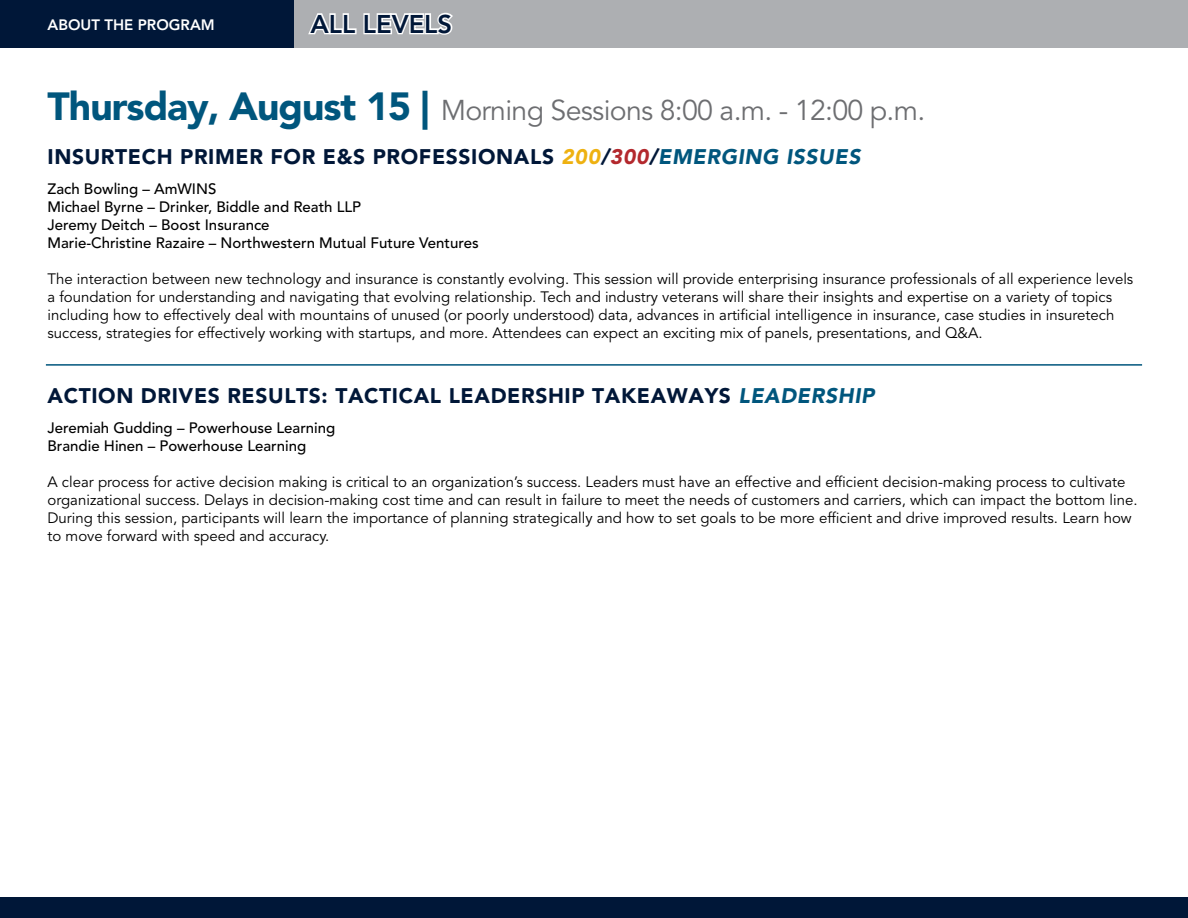
<style>
.page{position:relative;width:1188px;height:918px;background:#fff}
.page>*{position:absolute;margin:0;border:0;box-sizing:border-box;transform-origin:0 0}
.t1{font:28.5px "Avenir LT Std";letter-spacing:-.025em;color:#6d6e71}
.t2{font:800 25.5px "Avenir LT Std";color:#001738}
.t3{font:900 21px "Avenir LT Std";letter-spacing:.03em;color:#001738}
.t4{font:15px/18px "Avenir LT Std";color:#000}
.t5{font:500 15px/18px "Avenir LT Std";color:#000}
.t6{font:800 15px "Avenir LT Std";color:#fff}
.s1{font-weight:900;font-size:39px;color:#00567d}
.s2{font-style:italic;color:#eeb111}
.s3{font-style:italic}
.s4{font-style:italic;color:#b3282d}
.s5{font-style:italic;color:#00567d}
</style>
<div class="page">
<div style="left:0;top:0;width:1188px;height:48px;background:#adafb2"></div>
<svg style="left:308px;top:12px;width:145px;height:23px"></svg>
<div style="left:0;top:0;width:294px;height:48px;background:#001738"></div>
<div style="left:0;top:897px;width:1188px;height:21px;background:#001738"></div>
<hr style="left:46px;top:364px;width:1096px;height:2px;background:#00567d">
<p class="t6" style="left:48px;top:16px;width:169px">ABOUT THE PROGRAM</p>
<h2 class="t2" style="left:310px;top:9px;width:143px">ALL LEVELS</h2>
<h1 class="t1" style="left:48px;top:94px;width:879px"><span class="s1">Thursday, August 15 |</span> Morning Sessions 8:00 a.m. - 12:00 p.m.</h1>
<h3 class="t3" style="left:48px;top:144px;width:814px">INSURTECH PRIMER FOR E&amp;S PROFESSIONALS <span class="s2">200</span><span class="s3">/</span><span class="s4">300</span><span class="s3">/</span><span class="s5">EMERGING ISSUES</span></h3>
<p class="t5" style="left:48px;top:180px;width:433px">Zach Bowling – AmWINS<br>Michael Byrne – Drinker, Biddle and Reath LLP<br>Jeremy Deitch – Boost Insurance<br>Marie-Christine Razaire – Northwestern Mutual Future Ventures</p>
<p class="t4" style="left:48px;top:270px;width:1087px">The interaction between new technology and insurance is constantly evolving. This session will provide enterprising insurance professionals of all experience levels a foundation for understanding and navigating that evolving relationship. Tech and industry veterans will share their insights and expertise on a variety of topics including how to effectively deal with mountains of unused (or poorly understood) data, advances in artificial intelligence in insurance, case studies in insuretech success, strategies for effectively working with startups, and more. Attendees can expect an exciting mix of panels, presentations, and Q&amp;A.</p>
<h3 class="t3" style="left:48px;top:383px;width:828px">ACTION DRIVES RESULTS: TACTICAL LEADERSHIP TAKEAWAYS <span class="s5">LEADERSHIP</span></h3>
<p class="t5" style="left:48px;top:419px;width:289px">Jeremiah Gudding – Powerhouse Learning<br>Brandie Hinen – Powerhouse Learning</p>
<p class="t4" style="left:48px;top:473px;width:1091px">A clear process for active decision making is critical to an organization’s success. Leaders must have an effective and efficient decision-making process to cultivate organizational success. Delays in decision-making cost time and can result in failure to meet the needs of customers and carriers, which can impact the bottom line.<br>During this session, participants will learn the importance of planning strategically and how to set goals to be more efficient and drive improved results. Learn how to move forward with speed and accuracy.</p>
</div>
